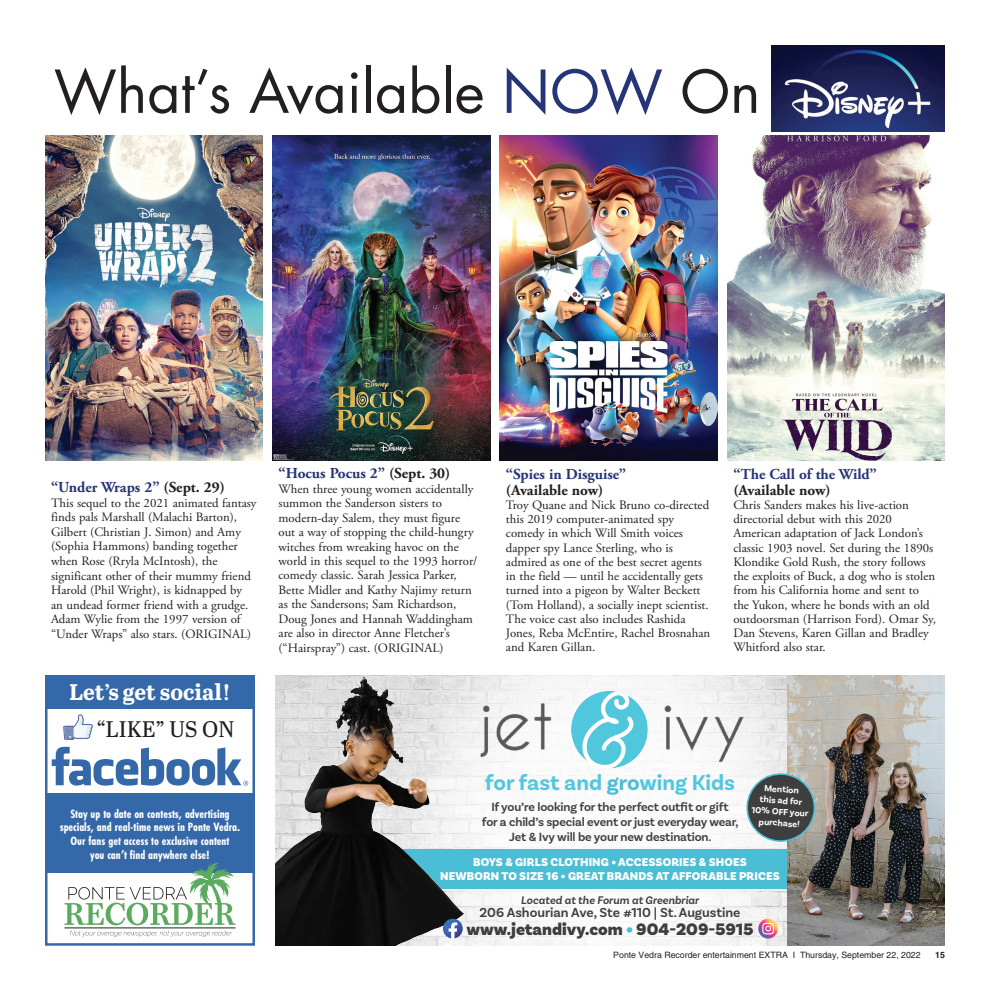
<style>
.page{position:relative;width:990px;height:1002px;background:#fff}
.page>*{position:absolute;margin:0;border:0;box-sizing:border-box;transform-origin:0 0}
.t1{font:57.5px "Futura Std";color:#231f20}
.t2{font:700 22.5px "Basic Sans";color:#51c7df}
.t3{font:700 22.5px "Abril Text";color:#fff}
.t4{font:22.5px "Abril Text";color:#231f20}
.t5{font:900 17.5px "Basic Sans";color:#3e3e3f}
.t6{font:700 15.25px/16px "Adobe Garamond Pro";color:#253576}
.t7{font:600 13.75px "Basic Sans";color:#3e3e3f}
.t8{font:12.75px/14.2px "Adobe Garamond Pro";color:#231f20}
.t9{font:700 12.5px/13.8px "Futura PT Cond";color:#fff;text-align:center}
.t10{font:600 12.5px/15px "Basic Sans";letter-spacing:-.01em;color:#3e3e3f;text-align:center}
.t11{font:900 11.88px/13.8px "Basic Sans";letter-spacing:.01em;color:#fff;text-align:center}
.t12{font:italic 600 11.5px "Basic Sans";color:#3e3e3f}
.t13{font:700 9.38px/11.2px "Basic Sans";color:#fff;text-align:center}
.t14{font:8.75px "Helvetica";color:#231f20}
.t15{font:700 8.75px "Helvetica";color:#231f20}
.s1{color:#253576}
.s2{color:#231f20}
.s3{color:#4bbdd5}
</style>
<div class="page">
<img style="left:272px;top:135px;width:218px;height:326px">
<img style="left:45px;top:135px;width:218px;height:326px">
<img style="left:727px;top:135px;width:218px;height:326px">
<img style="left:500px;top:135px;width:218px;height:326px">
<img style="left:771px;top:45px;width:174px;height:87px">
<div style="left:45px;top:675px;width:210px;height:34px;background:#3468a9"></div>
<div style="left:45px;top:793px;width:210px;height:79px;background:#3468a9"></div>
<svg style="left:64px;top:862px;width:172px;height:74px"></svg>
<hr style="left:64px;top:927px;width:172px;height:1px;background:#231f20">
<svg style="left:52px;top:746px;width:196px;height:39px"></svg>
<svg style="left:63px;top:714px;width:30px;height:26px"></svg>
<div style="left:45px;top:675px;width:210px;height:270px;border:2px solid #3468a9"></div>
<svg style="left:494px;top:675px;width:294px;height:270px"></svg>
<div style="left:374px;top:848px;width:472px;height:40px;background:#4bbdd5"></div>
<img style="left:788px;top:675px;width:157px;height:270px">
<img style="left:275px;top:675px;width:219px;height:270px">
<img style="left:471px;top:687px;width:278px;height:81px">
<img style="left:568px;top:687px;width:84px;height:83px">
<svg style="left:744px;top:771px;width:73px;height:71px;background:#6a7172"></svg>
<div style="left:434px;top:851px;width:352px;height:35px;background:#4bbdd5"></div>
<svg style="left:443px;top:918px;width:20px;height:20px"></svg>
<svg style="left:758px;top:918px;width:20px;height:20px"></svg>
<svg style="left:762px;top:922px;width:12px;height:12px"></svg>
<p class="t1" style="left:54px;top:55px;width:708px">What’s Available <span class="s1">NOW</span> On</p>
<p class="t6" style="left:51px;top:479px;width:175px">“Under Wraps 2” <span class="s2">(Sept. 29)</span></p>
<p class="t8" style="left:51px;top:495px;width:207px;line-height:14.6px">This sequel to the 2021 animated fantasy finds pals Marshall (Malachi Barton), Gilbert (Christian J. Simon) and Amy (Sophia Hammons) banding together when Rose (Rryla McIntosh), the significant other of their mummy friend Harold (Phil Wright), is kidnapped by an undead former friend with a grudge.<br>Adam Wylie from the 1997 version of “Under Wraps” also stars. (ORIGINAL)</p>
<p class="t3" style="left:69px;top:675px;width:163px">Let’s get social!</p>
<p class="t4" style="left:96px;top:712px;width:140px">“LIKE” US ON</p>
<p class="t9" style="left:60px;top:806px;width:182px">Stay up to date on contests, advertising specials, and real-time news in Ponte Vedra.<br>Our fans get access to exclusive content<br>you can’t find anywhere else!</p>
<p class="t6" style="left:279px;top:465px;width:173px">“Hocus Pocus 2” <span class="s2">(Sept. 30)</span></p>
<p class="t8" style="left:279px;top:481px;width:200px">When three young women accidentally summon the Sanderson sisters to modern-day Salem, they must figure out a way of stopping the child-hungry witches from wreaking havoc on the world in this sequel to the 1993 horror/ comedy classic. Sarah Jessica Parker, Bette Midler and Kathy Najimy return as the Sandersons; Sam Richardson, Doug Jones and Hannah Waddingham are also in director Anne Fletcher’s (“Hairspray”) cast. (ORIGINAL)</p>
<p class="t6" style="left:506px;top:466px;width:122px">“Spies in Disguise” <span class="s2">(Available now)</span></p>
<p class="t8" style="left:506px;top:498px;width:206px">Troy Quane and Nick Bruno co-directed this 2019 computer-animated spy comedy in which Will Smith voices dapper spy Lance Sterling, who is admired as one of the best secret agents in the field — until he accidentally gets turned into a pigeon by Walter Beckett (Tom Holland), a socially inept scientist.<br>The voice cast also includes Rashida Jones, Reba McEntire, Rachel Brosnahan and Karen Gillan.</p>
<p class="t6" style="left:733px;top:466px;width:145px">“The Call of the Wild” <span class="s2">(Available now)</span></p>
<p class="t8" style="left:733px;top:498px;width:204px">Chris Sanders makes his live-action directorial debut with this 2020<br>American adaptation of Jack London’s classic 1903 novel. Set during the 1890s Klondike Gold Rush, the story follows the exploits of Buck, a dog who is stolen from his California home and sent to the Yukon, where he bonds with an old outdoorsman (Harrison Ford). Omar Sy, Dan Stevens, Karen Gillan and Bradley Whitford also star.</p>
<p class="t2" style="left:485px;top:768px;width:252px">for fast and <span class="s3">gro</span>wing Kids</p>
<p class="t13" style="left:754px;top:781px;width:58px;rotate:4deg">Mention<br>this ad for<br>10% OFF your purchase!</p>
<p class="t11" style="left:440px;top:855px;width:341px">BOYS &amp; GIRLS CLOTHING • ACCESSORIES &amp; SHOES<br>NEWBORN TO SIZE 16 • GREAT BRANDS AT AFFORABLE PRICES</p>
<p class="t10" style="left:482px;top:799px;width:258px">If you’re looking for the perfect outfit or gift<br>for a child’s special event or just everyday wear,<br>Jet &amp; Ivy will be your new destination.</p>
<p class="t12" style="left:521px;top:893px;width:180px">Located at the Forum at Greenbriar</p>
<p class="t7" style="left:479px;top:904px;width:263px">206 Ashourian Ave, Ste #110 | St. Augustine</p>
<p class="t5" style="left:466px;top:918px;width:289px">www.jetandivy.com <span class="s3">•</span> 904-209-5915</p>
<p class="t14" style="left:613px;top:949px;width:309px">Ponte Vedra Recorder entertainment EXTRA I Thursday, September 22, 2022</p>
<p class="t15" style="left:935px;top:949px;width:11px">15</p>
</div>
